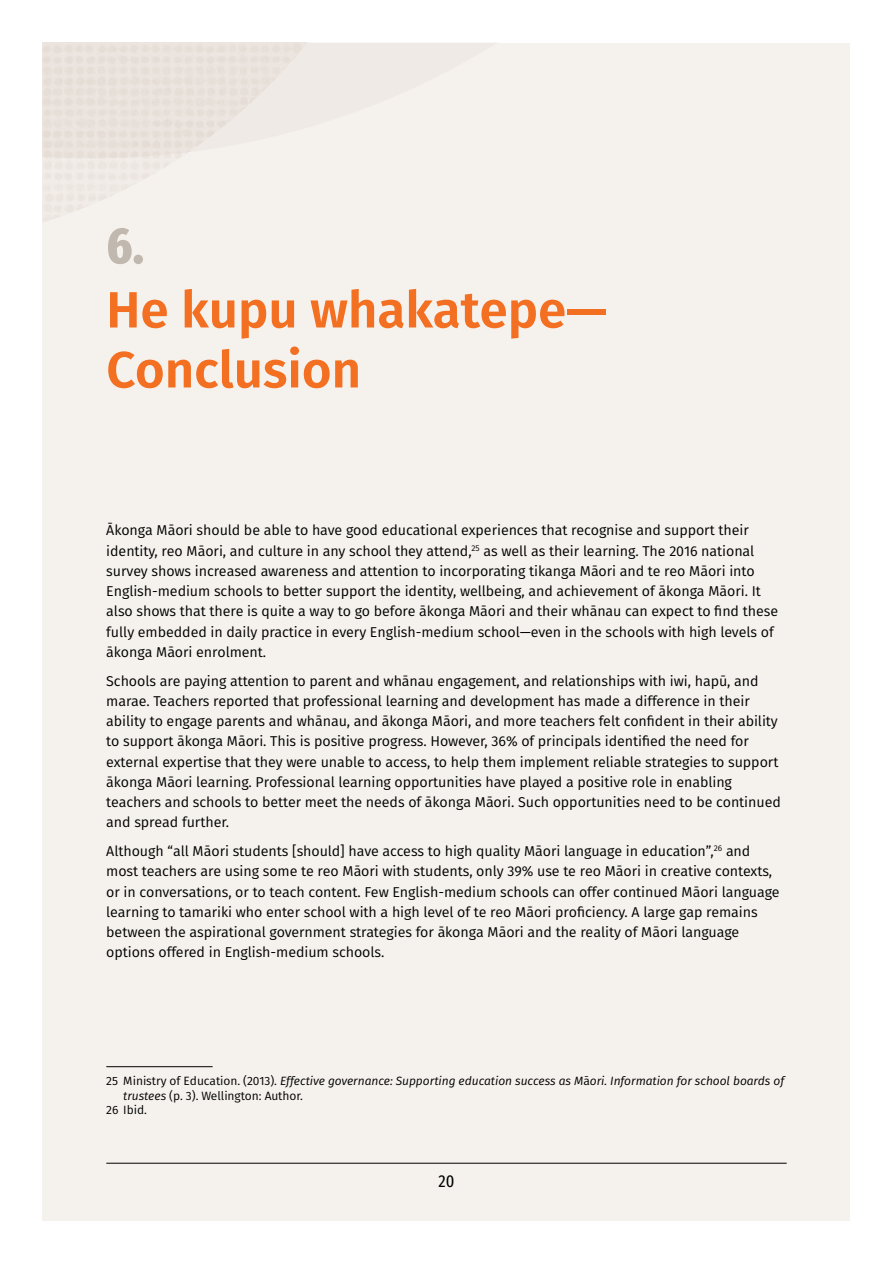
<style>
.page{position:relative;width:893px;height:1263px;background:#fff}
.page>*{position:absolute;margin:0;border:0;box-sizing:border-box;transform-origin:0 0}
.t1{font:600 51px/60px "Fira Sans";color:#f36f21}
.t2{font:800 51px "Fira Sans Condensed";color:#c1b8af}
.t3{font:17.25px "Fira Sans Condensed";color:#000}
.t4{font:14.25px/20.2px "Fira Sans";letter-spacing:-.005em;color:#000}
.t5{font:italic 12px "Fira Sans";letter-spacing:-.005em;color:#000}
.t6{font:12px "Fira Sans";letter-spacing:-.005em;color:#000}
.s1{font-style:normal}
.s2{font-style:italic}
</style>
<div class="page">
<div style="left:43px;top:43px;width:807px;height:1177px;background:#f5f2ee"></div>
<svg style="left:43px;top:43px;width:265px;height:115px;fill:#ebe3de"></svg>
<hr style="left:106px;top:1163px;width:681px;height:1px;background:#000">
<hr style="left:106px;top:1066px;width:107px;height:1px;background:#000">
<h1 class="t2" style="left:106px;top:199px;width:39px">6.</h1>
<h1 class="t1" style="left:106px;top:277px;width:502px">He kupu whakatepe—<br>Conclusion</h1>
<p class="t4" style="left:106px;top:520px;width:673px">Ākonga Māori should be able to have good educational experiences that recognise and support their identity, reo Māori, and culture in any school they attend,<sup>25</sup> as well as their learning. The 2016 national survey shows increased awareness and attention to incorporating tikanga Māori and te reo Māori into English-medium schools to better support the identity, wellbeing, and achievement of ākonga Māori. It also shows that there is quite a way to go before ākonga Māori and their whānau can expect to find these fully embedded in daily practice in every English-medium school—even in the schools with high levels of ākonga Māori enrolment.</p>
<p class="t4" style="left:106px;top:670px;width:676px">Schools are paying attention to parent and whānau engagement, and relationships with iwi, hapū, and marae. Teachers reported that professional learning and development has made a difference in their ability to engage parents and whānau, and ākonga Māori, and more teachers felt confident in their ability to support ākonga Māori. This is positive progress. However, 36% of principals identified the need for external expertise that they were unable to access, to help them implement reliable strategies to support ākonga Māori learning. Professional learning opportunities have played a positive role in enabling teachers and schools to better meet the needs of ākonga Māori. Such opportunities need to be continued and spread further.</p>
<p class="t4" style="left:106px;top:841px;width:675px">Although “all Māori students [should] have access to high quality Māori language in education”,<sup>26</sup> and most teachers are using some te reo Māori with students, only 39% use te reo Māori in creative contexts, or in conversations, or to teach content. Few English-medium schools can offer continued Māori language learning to tamariki who enter school with a high level of te reo Māori proficiency. A large gap remains between the aspirational government strategies for ākonga Māori and the reality of Māori language options offered in English-medium schools.</p>
<p class="t5" style="left:106px;top:1072px;width:679px"><span class="s1">25 Ministry of Education. (2013).</span> Effective governance: Supporting education success as M<span class="s1">ā</span>ori. Information for school boards of</p>
<p class="t6" style="left:123px;top:1086px;width:181px"><span class="s2">trustees</span> (p. 3). Wellington: Author.</p>
<p class="t6" style="left:106px;top:1101px;width:42px">26 Ibid.</p>
<p class="t3" style="left:438px;top:1165px;width:17px">20</p>
</div>
